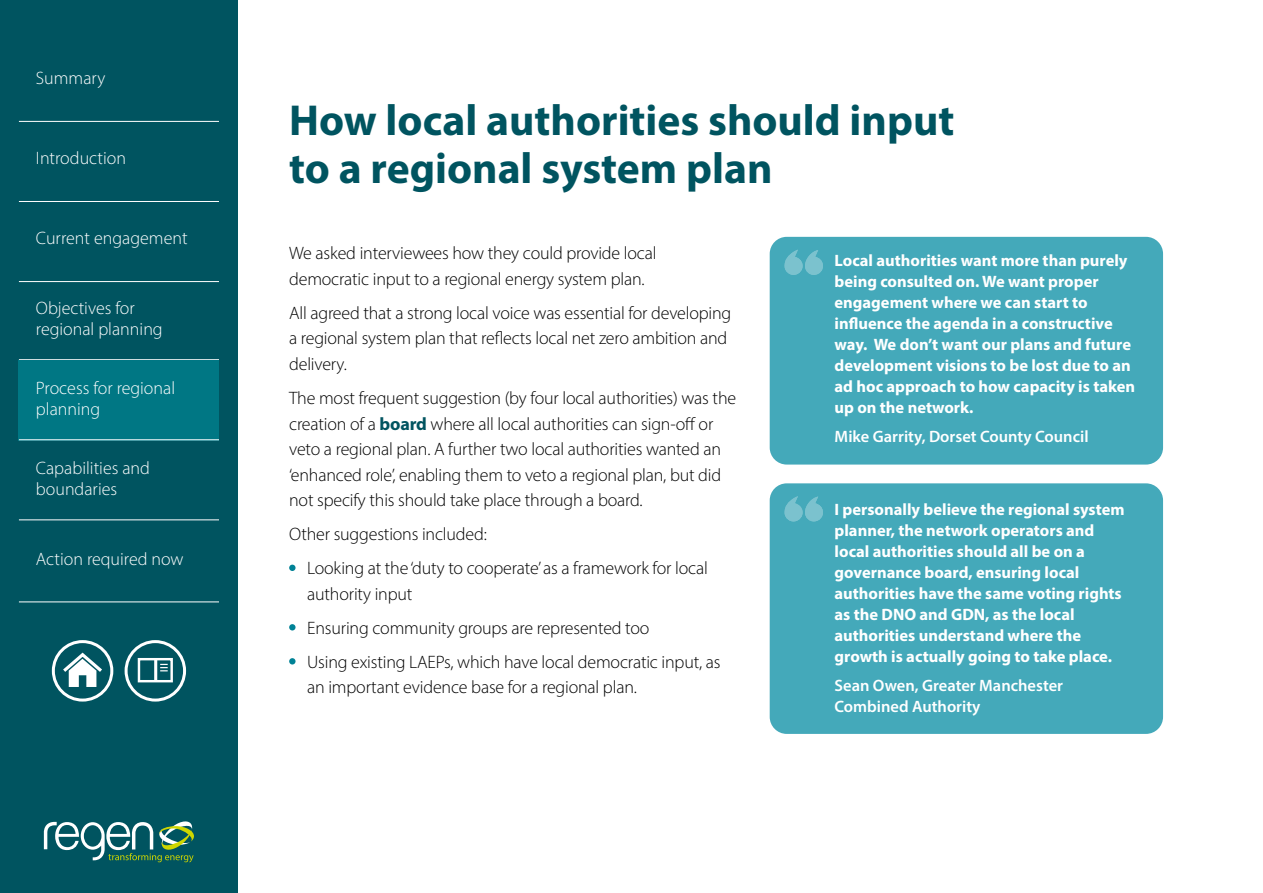
<style>
.page{position:relative;width:1263px;height:893px;background:#fff}
.page>*{position:absolute;margin:0;border:0;box-sizing:border-box;transform-origin:0 0}
.t1{font:700 43.5px/48px "Myriad Pro";color:#005460}
.t2{font:300 18px/25.5px "Myriad Pro";letter-spacing:-.01em;color:#000}
.t3{font:300 18px/21.6px "Myriad Pro";color:#fff}
.t4{font:700 16.5px/21px "Myriad Pro";color:#fff}
.t5{font:600 16.5px/21px "Myriad Pro";color:#fff}
.s1{font-weight:700;color:#005460}
</style>
<div class="page">
<div style="left:0;top:0;width:238px;height:893px;background:#005460"></div>
<div style="left:289px;top:565px;width:7px;height:6px;background:#008296;border-radius:50%"></div>
<div style="left:289px;top:624px;width:7px;height:6px;background:#008296;border-radius:50%"></div>
<div style="left:289px;top:658px;width:7px;height:6px;background:#008296;border-radius:50%"></div>
<div style="left:770px;top:237px;width:393px;height:228px;background:#44a9ba;border-radius:17px"></div>
<svg style="left:784px;top:250px;width:39px;height:25px"></svg>
<div style="left:770px;top:483px;width:393px;height:251px;background:#44a9ba;border-radius:17px"></div>
<svg style="left:784px;top:496px;width:39px;height:26px"></svg>
<div style="left:52px;top:640px;width:61px;height:62px;border:3px solid #fff;border-radius:50%"></div>
<svg style="left:60px;top:650px;width:45px;height:37px"></svg>
<div style="left:125px;top:640px;width:61px;height:62px;border:3px solid #fff;border-radius:50%"></div>
<div style="left:138px;top:658px;width:35px;height:24px;border:2px solid #fff"></div>
<hr style="left:154px;top:659px;width:3px;height:22px;background:#fff">
<svg style="left:160px;top:664px;width:8px;height:7px"></svg>
<svg style="left:44px;top:821px;width:150px;height:41px"></svg>
<hr style="left:19px;top:602px;width:200px;height:1px;background:#fff">
<hr style="left:19px;top:359px;width:200px;height:1px;background:#fff">
<hr style="left:19px;top:281px;width:200px;height:1px;background:#fff">
<hr style="left:19px;top:201px;width:200px;height:1px;background:#fff">
<hr style="left:19px;top:121px;width:200px;height:1px;background:#fff">
<hr style="left:19px;top:520px;width:200px;height:1px;background:#fff">
<div style="left:19px;top:361px;width:200px;height:80px;background:#007784"></div>
<hr style="left:19px;top:439px;width:200px;height:1px;background:#fff">
<p class="t3" style="left:36px;top:67px;width:71px">Summary</p>
<p class="t3" style="left:36px;top:147px;width:92px">Introduction</p>
<p class="t3" style="left:36px;top:227px;width:153px">Current engagement</p>
<p class="t3" style="left:36px;top:297px;width:128px">Objectives for regional planning</p>
<p class="t3" style="left:36px;top:377px;width:141px">Process for regional planning</p>
<p class="t3" style="left:36px;top:457px;width:116px">Capabilities and boundaries</p>
<p class="t3" style="left:36px;top:548px;width:149px">Action required now</p>
<h1 class="t1" style="left:289px;top:95px;width:667px">How local authorities should input to a regional system plan</h1>
<p class="t2" style="left:289px;top:241px;width:369px">We asked interviewees how they could provide local democratic input to a regional energy system plan.</p>
<p class="t2" style="left:289px;top:300px;width:444px">All agreed that a strong local voice was essential for developing a regional system plan that reflects local net zero ambition and delivery.</p>
<p class="t2" style="left:289px;top:385px;width:448px">The most frequent suggestion (by four local authorities) was the creation of a <span class="s1">board</span> where all local authorities can sign-off or veto a regional plan. A further two local authorities wanted an ‘enhanced role’, enabling them to veto a regional plan, but did not specify this should take place through a board.</p>
<p class="t2" style="left:307px;top:517px;width:402px;line-height:33.9px;text-indent:-18px">Other suggestions included:<br>Looking at the ‘duty to cooperate’ as a framework for local</p>
<p class="t2" style="left:307px;top:576px;width:415px;line-height:34px">authority input<br>Ensuring community groups are represented too<br>Using existing LAEPs, which have local democratic input, as</p>
<p class="t2" style="left:307px;top:674px;width:331px">an important evidence base for a regional plan.</p>
<p class="t4" style="left:834px;top:249px;width:302px">Local authorities want more than purely being consulted on. We want proper engagement where we can start to influence the agenda in a constructive way. We don’t want our plans and future development visions to be lost due to an ad hoc approach to how capacity is taken up on the network.</p>
<p class="t5" style="left:834px;top:426px;width:255px">Mike Garrity, Dorset County Council</p>
<p class="t4" style="left:834px;top:498px;width:292px">I personally believe the regional system planner, the network operators and local authorities should all be on a governance board, ensuring local authorities have the same voting rights as the DNO and GDN, as the local authorities understand where the growth is actually going to take place.</p>
<p class="t5" style="left:834px;top:675px;width:230px">Sean Owen, Greater Manchester<br>Combined Authority</p>
</div>
